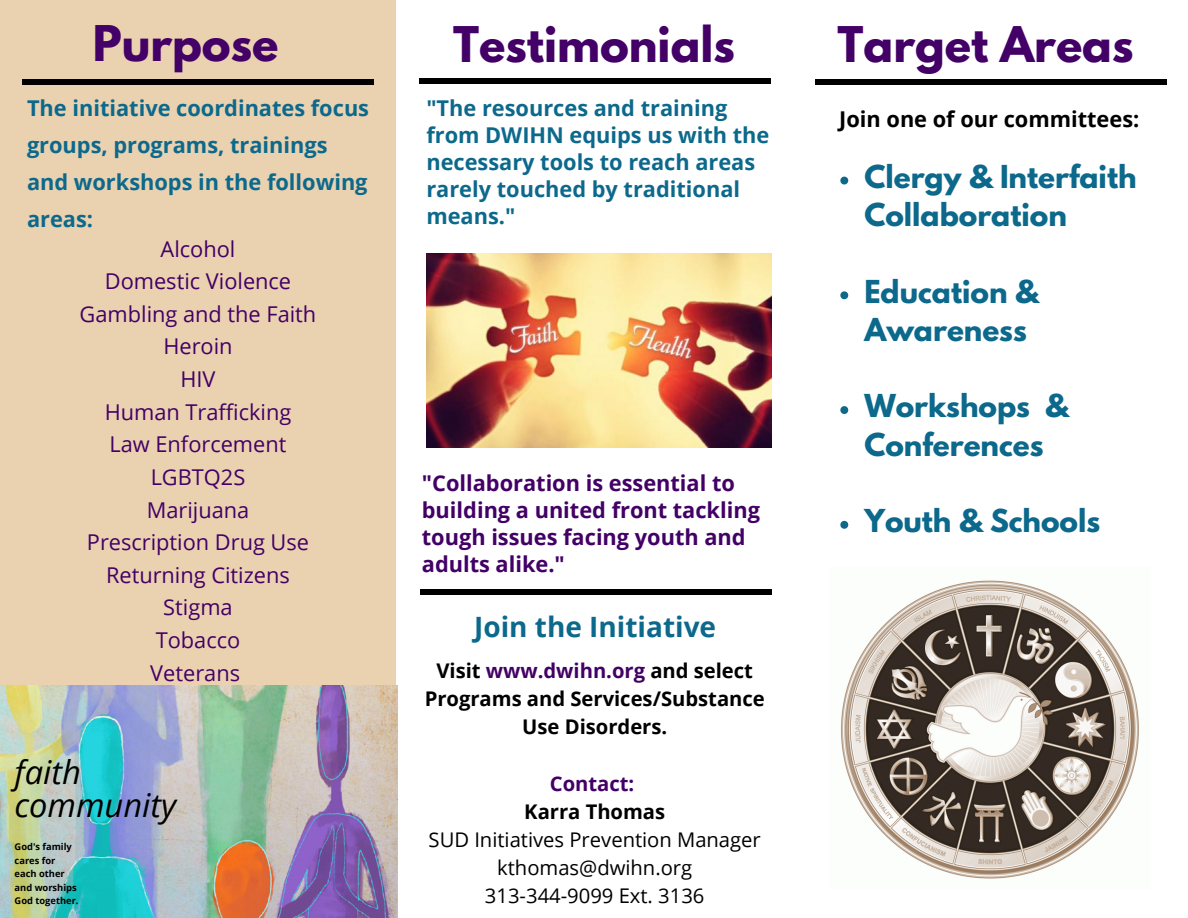
<style>
.page{position:relative;width:1188px;height:918px;background:#fff}
.page>*{position:absolute;margin:0;border:0;box-sizing:border-box;transform-origin:0 0}
.t1{font:700 43.65px "League Spartan";color:#430066}
.t2{font:italic 32.7px/32.7px "Open Sans";color:#000}
.t3{font:700 28.05px/38.2px "League Spartan";color:#0c698c}
.t4{font:700 28.05px "Open Sans";color:#0c698c}
.t5{font:700 21.75px/27px "Open Sans";color:#0c698c}
.t6{font:21.75px/32.7px "Open Sans";color:#430066;text-align:center}
.t7{font:700 21.75px/27px "Open Sans";color:#430066}
.t8{font:700 21.75px "Open Sans";color:#000}
.t9{font:700 20.25px/28.2px "Open Sans";color:#000;text-align:center}
.t10{font:20.25px/28.2px "Open Sans";color:#000;text-align:center}
.t11{font:700 20.25px "Open Sans";color:#430066}
.t12{font:700 9.3px/13.5px "Open Sans";color:#000}
.s1{color:#430066}
</style>
<div class="page">
<div style="left:0;top:0;width:396px;height:918px;background:#ead1b0"></div>
<svg style="left:840px;top:177px;width:8px;height:7px"></svg>
<svg style="left:840px;top:291px;width:8px;height:8px"></svg>
<svg style="left:840px;top:406px;width:8px;height:8px"></svg>
<svg style="left:840px;top:521px;width:8px;height:8px"></svg>
<img style="left:0;top:685px;width:397px;height:233px">
<div style="left:22px;top:79px;width:33px;height:6px;background:#000"></div>
<div style="left:341px;top:79px;width:33px;height:6px;background:#000"></div>
<div style="left:54px;top:79px;width:229px;height:6px;background:#000"></div>
<div style="left:282px;top:79px;width:60px;height:6px;background:#000"></div>
<div style="left:420px;top:78px;width:33px;height:6px;background:#000"></div>
<div style="left:738px;top:78px;width:33px;height:6px;background:#000"></div>
<div style="left:452px;top:78px;width:228px;height:6px;background:#000"></div>
<div style="left:679px;top:78px;width:60px;height:6px;background:#000"></div>
<div style="left:816px;top:79px;width:33px;height:6px;background:#000"></div>
<div style="left:1134px;top:79px;width:33px;height:6px;background:#000"></div>
<div style="left:848px;top:79px;width:228px;height:6px;background:#000"></div>
<div style="left:1075px;top:79px;width:60px;height:6px;background:#000"></div>
<div style="left:421px;top:589px;width:33px;height:6px;background:#000"></div>
<div style="left:739px;top:589px;width:33px;height:6px;background:#000"></div>
<div style="left:453px;top:589px;width:228px;height:6px;background:#000"></div>
<div style="left:680px;top:589px;width:60px;height:6px;background:#000"></div>
<img style="left:841px;top:580px;width:298px;height:299px">
<img style="left:426px;top:253px;width:346px;height:195px">
<h1 class="t1" style="left:453px;top:23px;width:283px">Testimonials</h1>
<h1 class="t1" style="left:93px;top:21px;width:187px">Purpose</h1>
<h1 class="t1" style="left:838px;top:23px;width:297px">Target Areas</h1>
<p class="t5" style="left:426px;top:94px;width:345px">"The resources and training from DWIHN equips us with the necessary tools to reach areas rarely touched by traditional means."</p>
<p class="t5" style="left:27px;top:89px;width:344px;line-height:37.2px">The initiative coordinates focus groups, programs, trainings and workshops in the following areas:</p>
<p class="t8" style="left:839px;top:104px;width:302px">Join one of our committees:</p>
<p class="t3" style="left:864px;top:161px;width:274px">Clergy &amp; Interfaith<br>Collaboration</p>
<p class="t6" style="left:80px;top:232px;width:238px">Alcohol<br>Domestic Violence<br>Gambling and the Faith<br>Heroin<br>HIV<br>Human Trafficking<br>Law Enforcement<br>LGBTQ2S<br>Marijuana<br>Prescription Drug Use<br>Returning Citizens<br>Stigma<br>Tobacco<br>Veterans</p>
<h2 class="t2" style="left:15px;top:755px;width:163px">faith community</h2>
<p class="t12" style="left:15px;top:840px;width:65px">God's family cares for each other and worships<br>God together.</p>
<p class="t7" style="left:422px;top:469px;width:340px">"Collaboration is essential to building a united front tackling tough issues facing youth and adults alike."</p>
<p class="t4" style="left:474px;top:607px;width:244px">Join the Initiative</p>
<p class="t9" style="left:425px;top:656px;width:342px">Visit <span class="s1">www.dwihn.org</span> and select<br>Programs and Services/Substance<br>Use Disorders.</p>
<p class="t11" style="left:550px;top:769px;width:86px">Contact:</p>
<p class="t9" style="left:524px;top:797px;width:142px">Karra Thomas</p>
<p class="t10" style="left:429px;top:825px;width:334px">SUD Initiatives Prevention Manager kthomas@dwihn.org<br>313-344-9099 Ext. 3136</p>
<p class="t3" style="left:864px;top:276px;width:176px">Education &amp;<br>Awareness</p>
<p class="t3" style="left:864px;top:391px;width:206px">Workshops &amp;<br>Conferences</p>
<p class="t3" style="left:864px;top:505px;width:237px">Youth &amp; Schools</p>
</div>
